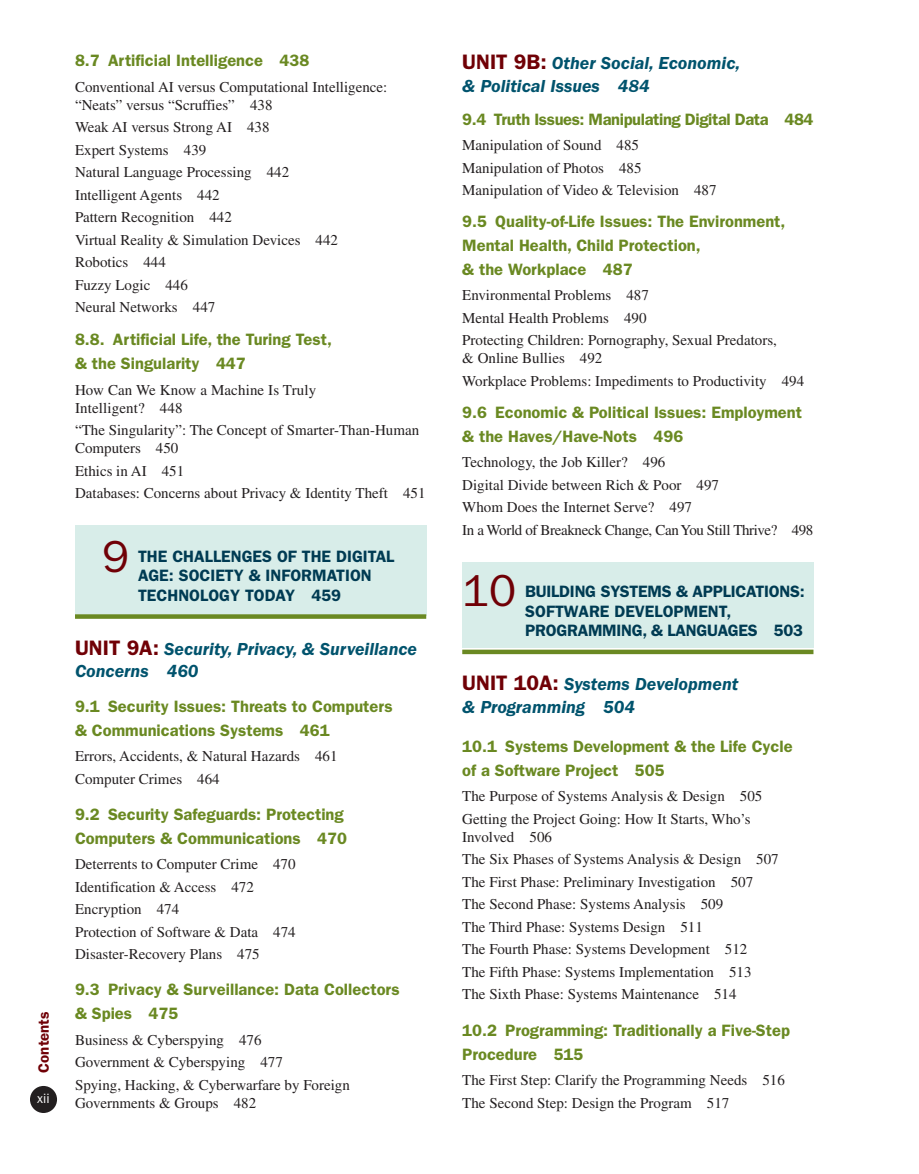
<style>
.page{position:relative;width:919px;height:1174px;background:#fff}
.page>*{position:absolute;margin:0;border:0;box-sizing:border-box;transform-origin:0 0}
.t1{font:45px "ITC Franklin Gothic Std";color:#700006}
.t2{font:italic 600 18px/22.5px "ITC Franklin Gothic Std";color:#00536d}
.t3{font:600 16.5px/24px "ITC Franklin Gothic Std";color:#6a8922}
.t4{font:600 16.5px/19.5px "ITC Franklin Gothic Std";color:#003b53}
.t5{font:600 16.5px "ITC Franklin Gothic Std";letter-spacing:-.025em;color:#6a8922}
.t6{font:15px/22.5px "Times LT Std";color:#231f20}
.t7{font:600 15px "ITC Franklin Gothic Std";color:#700006}
.t8{font:13.5px "ITC Franklin Gothic Std";color:#fff}
.s1{font-style:normal;font-size:21px;color:#700006}
</style>
<div class="page">
<div style="left:30px;top:1086px;width:27px;height:27px;background:#231f20;border-radius:50%"></div>
<div style="left:75px;top:525px;width:351px;height:91px;background:#d8ede9"></div>
<div style="left:462px;top:562px;width:351px;height:86px;background:#d8ede9"></div>
<div style="left:75px;top:614px;width:351px;height:5px;background:#6a8922"></div>
<div style="left:462px;top:649px;width:351px;height:5px;background:#6a8922"></div>
<p class="t7" style="left:38px;top:1072px;width:63px;rotate:-90deg">Contents</p>
<p class="t8" style="left:37px;top:1093px;width:14px">xii</p>
<p class="t3" style="left:75px;top:50px;width:236px">8.7 Artificial Intelligence 438</p>
<p class="t6" style="left:75px;top:79px;width:314px;line-height:18px">Conventional AI versus Computational Intelligence: “Neats” versus “Scruffies” 438</p>
<p class="t6" style="left:75px;top:117px;width:264px">Weak AI versus Strong AI 438<br>Expert Systems 439<br>Natural Language Processing 442<br>Intelligent Agents 442<br>Pattern Recognition 442<br>Virtual Reality &amp; Simulation Devices 442<br>Robotics 444<br>Fuzzy Logic 446<br>Neural Networks 447</p>
<p class="t3" style="left:75px;top:329px;width:258px">8.8. Artificial Life, the Turing Test, &amp; the Singularity 447</p>
<p class="t6" style="left:75px;top:382px;width:243px;line-height:18px">How Can We Know a Machine Is Truly<br>Intelligent? 448</p>
<p class="t6" style="left:75px;top:423px;width:345px;line-height:18px">“The Singularity”: The Concept of Smarter-Than-Human<br>Computers 450</p>
<p class="t6" style="left:75px;top:461px;width:352px">Ethics in AI 451<br>Databases: Concerns about Privacy &amp; Identity Theft 451</p>
<h1 class="t1" style="left:102px;top:541px;width:28px">9</h1>
<p class="t4" style="left:138px;top:548px;width:258px">THE CHALLENGES OF THE DIGITAL<br>AGE: SOCIETY &amp; INFORMATION<br>TECHNOLOGY TODAY 459</p>
<p class="t2" style="left:75px;top:639px;width:343px"><span class="s1">UNIT 9A:</span> Security, Privacy, &amp; Surveillance<br>Concerns 460</p>
<p class="t3" style="left:75px;top:695px;width:319px">9.1 Security Issues: Threats to Computers &amp; Communications Systems 461</p>
<p class="t6" style="left:75px;top:746px;width:264px">Errors, Accidents, &amp; Natural Hazards 461<br>Computer Crimes 464</p>
<p class="t3" style="left:75px;top:803px;width:273px">9.2 Security Safeguards: Protecting<br>Computers &amp; Communications 470</p>
<p class="t6" style="left:75px;top:854px;width:222px">Deterrents to Computer Crime 470<br>Identification &amp; Access 472<br>Encryption 474<br>Protection of Software &amp; Data 474<br>Disaster-Recovery Plans 475</p>
<p class="t3" style="left:75px;top:979px;width:326px">9.3 Privacy &amp; Surveillance: Data Collectors &amp; Spies 475</p>
<p class="t6" style="left:75px;top:1029px;width:276px">Business &amp; Cyberspying 476<br>Government &amp; Cyberspying 477<br>Spying, Hacking, &amp; Cyberwarfare by Foreign</p>
<p class="t6" style="left:75px;top:1092px;width:183px">Governments &amp; Groups 482</p>
<p class="t2" style="left:462px;top:54px;width:279px"><span class="s1">UNIT 9B:</span> Other Social, Economic, &amp; Political Issues 484</p>
<p class="t5" style="left:462px;top:114px;width:352px">9.4 Truth Issues: Manipulating Digital Data 484</p>
<p class="t6" style="left:462px;top:136px;width:256px">Manipulation of Sound 485<br>Manipulation of Photos 485<br>Manipulation of Video &amp; Television 487</p>
<p class="t3" style="left:462px;top:211px;width:325px">9.5 Quality-of-Life Issues: The Environment,<br>Mental Health, Child Protection,<br>&amp; the Workplace 487</p>
<p class="t6" style="left:462px;top:286px;width:316px">Environmental Problems 487<br>Mental Health Problems 490<br>Protecting Children: Pornography, Sexual Predators,</p>
<p class="t6" style="left:462px;top:349px;width:343px">&amp; Online Bullies 492<br>Workplace Problems: Impediments to Productivity 494</p>
<p class="t3" style="left:462px;top:401px;width:341px">9.6 Economic &amp; Political Issues: Employment &amp; the Haves/Have-Nots 496</p>
<p class="t6" style="left:462px;top:452px;width:353px">Technology, the Job Killer? 496<br>Digital Divide between Rich &amp; Poor 497<br>Whom Does the Internet Serve? 497<br>In a World of Breakneck Change, Can You Still Thrive? 498</p>
<h1 class="t1" style="left:462px;top:575px;width:55px">10</h1>
<p class="t4" style="left:525px;top:583px;width:281px">BUILDING SYSTEMS &amp; APPLICATIONS:<br>SOFTWARE DEVELOPMENT,<br>PROGRAMMING, &amp; LANGUAGES 503</p>
<p class="t2" style="left:462px;top:674px;width:277px"><span class="s1">UNIT 10A:</span> Systems Development &amp; Programming 504</p>
<p class="t3" style="left:462px;top:735px;width:332px">10.1 Systems Development &amp; the Life Cycle of a Software Project 505</p>
<p class="t6" style="left:462px;top:786px;width:301px">The Purpose of Systems Analysis &amp; Design 505<br>Getting the Project Going: How It Starts, Who’s</p>
<p class="t6" style="left:462px;top:827px;width:318px">Involved 506<br>The Six Phases of Systems Analysis &amp; Design 507<br>The First Phase: Preliminary Investigation 507<br>The Second Phase: Systems Analysis 509<br>The Third Phase: Systems Design 511<br>The Fourth Phase: Systems Development 512<br>The Fifth Phase: Systems Implementation 513<br>The Sixth Phase: Systems Maintenance 514</p>
<p class="t3" style="left:462px;top:1019px;width:329px">10.2 Programming: Traditionally a Five-Step<br>Procedure 515</p>
<p class="t6" style="left:462px;top:1070px;width:324px">The First Step: Clarify the Programming Needs 516<br>The Second Step: Design the Program 517</p>
</div>
